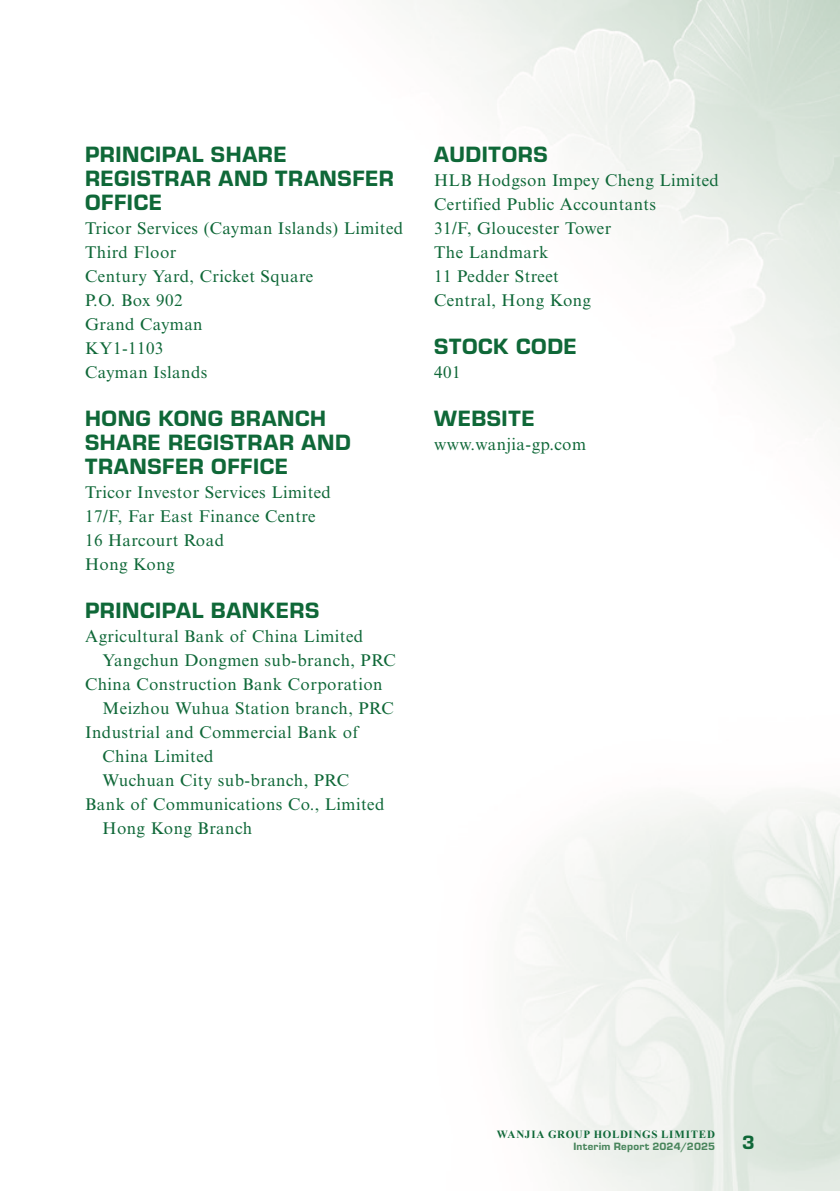
<style>
.page{position:relative;width:840px;height:1191px;background:#fff}
.page>*{position:absolute;margin:0;border:0;box-sizing:border-box;transform-origin:0 0}
.Heading_1{font:23px/24px "Eurostile Hea";letter-spacing:.025em;color:#0f6838}
.t1{font:20px "Eurostile Hea";color:#0f6838}
.Body_Text{font:17px "Times New Roman MT Std";letter-spacing:.025em;color:#0f6838}
.t2{font:700 11px "Times New Roman";letter-spacing:.065em;color:#0f6838}
.t3{font:11px "Eurostile Hea";letter-spacing:.025em;color:#49855c}
</style>
<div class="page">
<p class="Heading_1" style="left:85px;top:141px;width:310px">PRINCIPAL SHARE<br>REGISTRAR AND TRANSFER<br>OFFICE</p>
<p class="Body_Text" style="left:85px;top:218px;width:319px">Tricor Services (Cayman Islands) Limited</p>
<p class="Body_Text" style="left:85px;top:242px;width:93px">Third Floor</p>
<p class="Body_Text" style="left:85px;top:266px;width:229px">Century Yard, Cricket Square</p>
<p class="Body_Text" style="left:85px;top:290px;width:99px">P.O. Box 902</p>
<p class="Body_Text" style="left:85px;top:314px;width:119px">Grand Cayman</p>
<p class="Body_Text" style="left:85px;top:338px;width:80px">KY1-1103</p>
<p class="Body_Text" style="left:85px;top:362px;width:124px">Cayman Islands</p>
<p class="Heading_1" style="left:85px;top:405px;width:242px">HONG KONG BRANCH</p>
<p class="Heading_1" style="left:85px;top:429px;width:267px">SHARE REGISTRAR AND</p>
<p class="Heading_1" style="left:85px;top:453px;width:204px">TRANSFER OFFICE</p>
<p class="Body_Text" style="left:85px;top:482px;width:247px">Tricor Investor Services Limited</p>
<p class="Body_Text" style="left:85px;top:506px;width:232px">17/F, Far East Finance Centre</p>
<p class="Body_Text" style="left:85px;top:530px;width:140px">16 Harcourt Road</p>
<p class="Body_Text" style="left:85px;top:554px;width:91px">Hong Kong</p>
<p class="Heading_1" style="left:85px;top:597px;width:236px">PRINCIPAL BANKERS</p>
<p class="Body_Text" style="left:85px;top:626px;width:279px">Agricultural Bank of China Limited</p>
<p class="Body_Text" style="left:102px;top:650px;width:294px">Yangchun Dongmen sub-branch, PRC</p>
<p class="Body_Text" style="left:85px;top:674px;width:299px">China Construction Bank Corporation</p>
<p class="Body_Text" style="left:102px;top:698px;width:292px">Meizhou Wuhua Station branch, PRC</p>
<p class="Body_Text" style="left:85px;top:722px;width:274px">Industrial and Commercial Bank of</p>
<p class="Body_Text" style="left:102px;top:746px;width:112px">China Limited</p>
<p class="Body_Text" style="left:102px;top:770px;width:248px">Wuchuan City sub-branch, PRC</p>
<p class="Body_Text" style="left:85px;top:794px;width:301px">Bank of Communications Co., Limited</p>
<p class="Body_Text" style="left:102px;top:818px;width:151px">Hong Kong Branch</p>
<p class="Heading_1" style="left:434px;top:141px;width:115px">AUDITORS</p>
<p class="Body_Text" style="left:434px;top:170px;width:286px">HLB Hodgson Impey Cheng Limited</p>
<p class="Body_Text" style="left:434px;top:194px;width:223px">Certified Public Accountants</p>
<p class="Body_Text" style="left:434px;top:218px;width:178px">31/F, Gloucester Tower</p>
<p class="Body_Text" style="left:434px;top:242px;width:116px">The Landmark</p>
<p class="Body_Text" style="left:434px;top:266px;width:126px">11 Pedder Street</p>
<p class="Body_Text" style="left:434px;top:290px;width:158px">Central, Hong Kong</p>
<p class="Heading_1" style="left:434px;top:333px;width:144px">STOCK CODE</p>
<p class="Body_Text" style="left:434px;top:362px;width:28px">401</p>
<p class="Heading_1" style="left:434px;top:405px;width:102px">WEBSITE</p>
<p class="Body_Text" style="left:434px;top:434px;width:153px">www.wanjia-gp.com</p>
<p class="t2" style="left:496px;top:1126px;width:219px">WANJIA GROUP HOLDINGS LIMITED</p>
<p class="t3" style="left:573px;top:1138px;width:143px">Interim Report 2024/2025</p>
<p class="t1" style="left:741px;top:1128px;width:14px">3</p>
</div>
